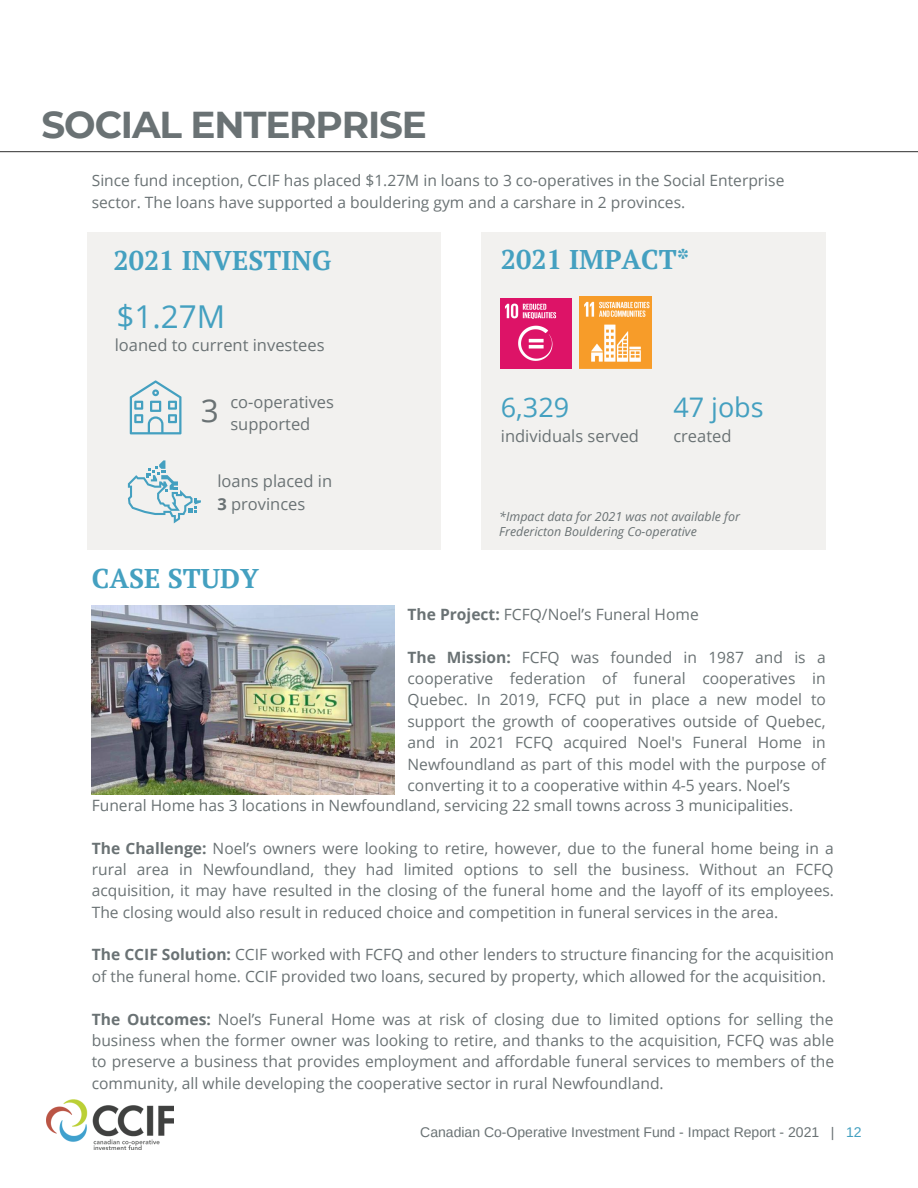
<style>
.page{position:relative;width:918px;height:1188px;background:#fff}
.page>*{position:absolute;margin:0;border:0;box-sizing:border-box;transform-origin:0 0}
.t1{font:700 37.35px "Montserrat";letter-spacing:-.03em;color:#6a7274}
.t2{font:31.5px "Open Sans";color:#44a0c0}
.t3{font:31.5px "Open Sans";color:#6a7274}
.t4{font:700 27px "PT Serif";color:#44a0c0}
.t5{font:27px "Open Sans";color:#44a0c0}
.t6{font:16.5px/22.5px "Open Sans";color:#6a7274}
.t7{font:15.6px/21.3px "Open Sans";color:#6a7274;text-align:justify}
.t8{font:13.95px "Arimo";color:#6a7274}
.t9{font:italic 12.45px/14.5px "Open Sans";color:#6a7274}
.s1{font-weight:700}
.s2{color:#44a0c0}
</style>
<div class="page">
<svg style="left:0;top:151px;width:918px;height:2px;background:#969696"></svg>
<img style="left:46px;top:1099px;width:128px;height:51px">
<div style="left:482px;top:232px;width:344px;height:317px;background:#f2f1ef"></div>
<img style="left:501px;top:298px;width:71px;height:71px">
<img style="left:579px;top:297px;width:72px;height:72px">
<div style="left:87px;top:232px;width:354px;height:317px;background:#f2f1ef"></div>
<svg style="left:130px;top:380px;width:51px;height:54px"></svg>
<svg style="left:128px;top:460px;width:73px;height:63px"></svg>
<img style="left:92px;top:605px;width:302px;height:189px">
<h1 class="t1" style="left:42px;top:102px;width:387px">SOCIAL ENTERPRISE</h1>
<p class="t7" style="left:92px;top:169px;width:694px">Since fund inception, CCIF has placed $1.27M in loans to 3 co-operatives in the Social Enterprise sector. The loans have supported a bouldering gym and a carshare in 2 provinces.</p>
<h3 class="t4" style="left:113px;top:242px;width:219px">2021 INVESTING</h3>
<h2 class="t2" style="left:116px;top:294px;width:110px">$1.27M</h2>
<p class="t6" style="left:115px;top:333px;width:211px">loaned to current investees</p>
<h2 class="t3" style="left:201px;top:388px;width:19px">3</h2>
<p class="t6" style="left:230px;top:390px;width:105px">co-operatives supported</p>
<p class="t6" style="left:217px;top:470px;width:116px">loans placed in<br><span class="s1">3</span> provinces</p>
<h3 class="t4" style="left:92px;top:560px;width:169px">CASE STUDY</h3>
<h3 class="t4" style="left:501px;top:241px;width:190px">2021 IMPACT*</h3>
<h3 class="t5" style="left:501px;top:388px;width:70px">6,329</h3>
<p class="t6" style="left:501px;top:424px;width:140px">individuals served</p>
<h3 class="t5" style="left:673px;top:388px;width:92px">47 jobs</h3>
<p class="t6" style="left:673px;top:424px;width:60px">created</p>
<p class="t9" style="left:499px;top:509px;width:242px">*Impact data for 2021 was not available for<br>Fredericton Bouldering Co-operative</p>
<p class="t7" style="left:408px;top:603px;width:293px"><span class="s1">The Project:</span> FCFQ/Noel’s Funeral Home</p>
<p class="t7" style="left:408px;top:646px;width:420px"><span class="s1">The Mission:</span> FCFQ was founded in 1987 and is a cooperative federation of funeral cooperatives in Quebec. In 2019, FCFQ put in place a new model to support the growth of cooperatives outside of Quebec, and in 2021 FCFQ acquired Noel's Funeral Home in Newfoundland as part of this model with the purpose of converting it to a cooperative within 4-5 years. Noel’s</p>
<p class="t7" style="left:92px;top:794px;width:703px">Funeral Home has 3 locations in Newfoundland, servicing 22 small towns across 3 municipalities.</p>
<p class="t7" style="left:92px;top:837px;width:744px"><span class="s1">The Challenge:</span> Noel’s owners were looking to retire, however, due to the funeral home being in a rural area in Newfoundland, they had limited options to sell the business. Without an FCFQ acquisition, it may have resulted in the closing of the funeral home and the layoff of its employees.<br>The closing would also result in reduced choice and competition in funeral services in the area.</p>
<p class="t7" style="left:92px;top:944px;width:744px"><span class="s1">The CCIF Solution:</span> CCIF worked with FCFQ and other lenders to structure financing for the acquisition of the funeral home. CCIF provided two loans, secured by property, which allowed for the acquisition.</p>
<p class="t7" style="left:92px;top:1008px;width:744px"><span class="s1">The Outcomes:</span> Noel’s Funeral Home was at risk of closing due to limited options for selling the business when the former owner was looking to retire, and thanks to the acquisition, FCFQ was able to preserve a business that provides employment and affordable funeral services to members of the community, all while developing the cooperative sector in rural Newfoundland.</p>
<p class="t8" style="left:420px;top:1124px;width:443px">Canadian Co-Operative Investment Fund - Impact Report - 2021 | <span class="s2">12</span></p>
</div>
